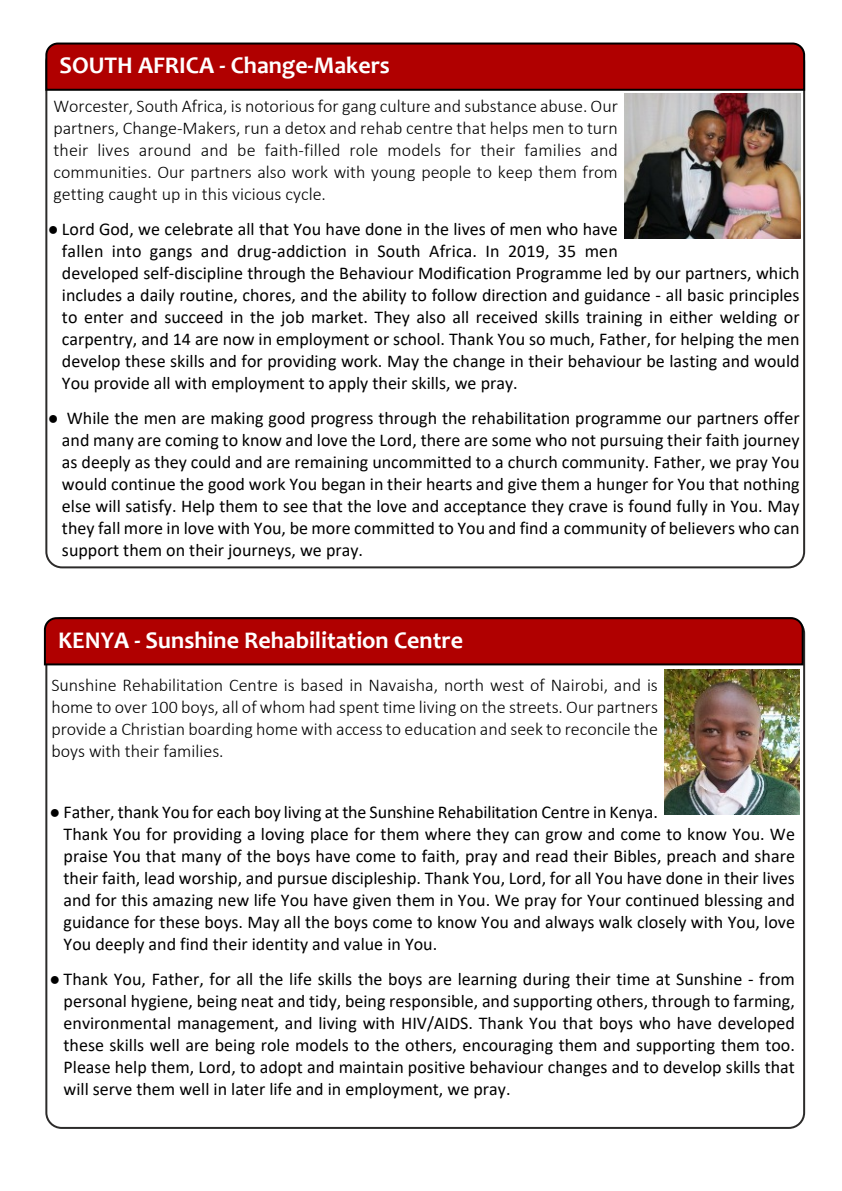
<style>
.page{position:relative;width:842px;height:1191px;background:#fff}
.page>*{position:absolute;margin:0;border:0;box-sizing:border-box;transform-origin:0 0}
.t1{font:700 24px "Candara";color:#fff}
.t2{font:18px/22px "Calibri";color:#000}
.t3{font:300 18px/22px "Calibri";color:#000;text-align:justify}
.s1{font-family:"Times New Roman"}
</style>
<div class="page">
<div style="left:45px;top:45px;width:760px;height:523px;background:#fff;border:2px solid #2c2b2a;border-radius:16px"></div>
<svg style="left:45px;top:42px;width:761px;height:50px;background:#a40909"></svg>
<div style="left:45px;top:617px;width:760px;height:512px;background:#fff;border:2px solid #2c2b2a;border-radius:15px"></div>
<svg style="left:43px;top:617px;width:762px;height:49px;background:#a20404"></svg>
<img style="left:624px;top:94px;width:176px;height:144px">
<img style="left:664px;top:669px;width:136px;height:145px">
<h1 class="t1" style="left:60px;top:56px;width:332px">SOUTH AFRICA - Change-Makers</h1>
<p class="t3" style="left:53px;top:97px;width:566px">Worcester, South Africa, is notorious for gang culture and substance abuse. Our partners, Change-Makers, run a detox and rehab centre that helps men to turn their lives around and be faith-filled role models for their families and communities. Our partners also work with young people to keep them from getting caught up in this vicious cycle.</p>
<p class="t2" style="left:62px;top:220px;width:739px;text-indent:-14px"><span class="s1">●</span> Lord God, we celebrate all that You have done in the lives of men who have<br>fallen into gangs and drug-addiction in South Africa. In 2019, 35 men<br>developed self-discipline through the Behaviour Modification Programme led by our partners, which includes a daily routine, chores, and the ability to follow direction and guidance - all basic principles to enter and succeed in the job market. They also all received skills training in either welding or carpentry, and 14 are now in employment or school. Thank You so much, Father, for helping the men develop these skills and for providing work. May the change in their behaviour be lasting and would You provide all with employment to apply their skills, we pray.</p>
<p class="t2" style="left:62px;top:409px;width:739px;text-align:justify;text-indent:-14px"><span class="s1">●</span> While the men are making good progress through the rehabilitation programme our partners offer and many are coming to know and love the Lord, there are some who not pursuing their faith journey as deeply as they could and are remaining uncommitted to a church community. Father, we pray You would continue the good work You began in their hearts and give them a hunger for You that nothing else will satisfy. Help them to see that the love and acceptance they crave is found fully in You. May they fall more in love with You, be more committed to You and find a community of believers who can support them on their journeys, we pray.</p>
<h1 class="t1" style="left:58px;top:630px;width:406px">KENYA - Sunshine Rehabilitation Centre</h1>
<p class="t3" style="left:51px;top:675px;width:608px">Sunshine Rehabilitation Centre is based in Navaisha, north west of Nairobi, and is home to over 100 boys, all of whom had spent time living on the streets. Our partners provide a Christian boarding home with access to education and seek to reconcile the boys with their families.</p>
<p class="t2" style="left:64px;top:802px;width:733px;text-indent:-14px"><span class="s1">●</span> Father, thank You for each boy living at the Sunshine Rehabilitation Centre in Kenya.<br>Thank You for providing a loving place for them where they can grow and come to know You. We praise You that many of the boys have come to faith, pray and read their Bibles, preach and share their faith, lead worship, and pursue discipleship. Thank You, Lord, for all You have done in their lives and for this amazing new life You have given them in You. We pray for Your continued blessing and guidance for these boys. May all the boys come to know You and always walk closely with You, love You deeply and find their identity and value in You.</p>
<p class="t2" style="left:64px;top:969px;width:733px;text-align:justify;text-indent:-14px"><span class="s1">●</span> Thank You, Father, for all the life skills the boys are learning during their time at Sunshine - from personal hygiene, being neat and tidy, being responsible, and supporting others, through to farming, environmental management, and living with HIV/AIDS. Thank You that boys who have developed these skills well are being role models to the others, encouraging them and supporting them too.<br>Please help them, Lord, to adopt and maintain positive behaviour changes and to develop skills that will serve them well in later life and in employment, we pray.</p>
</div>
